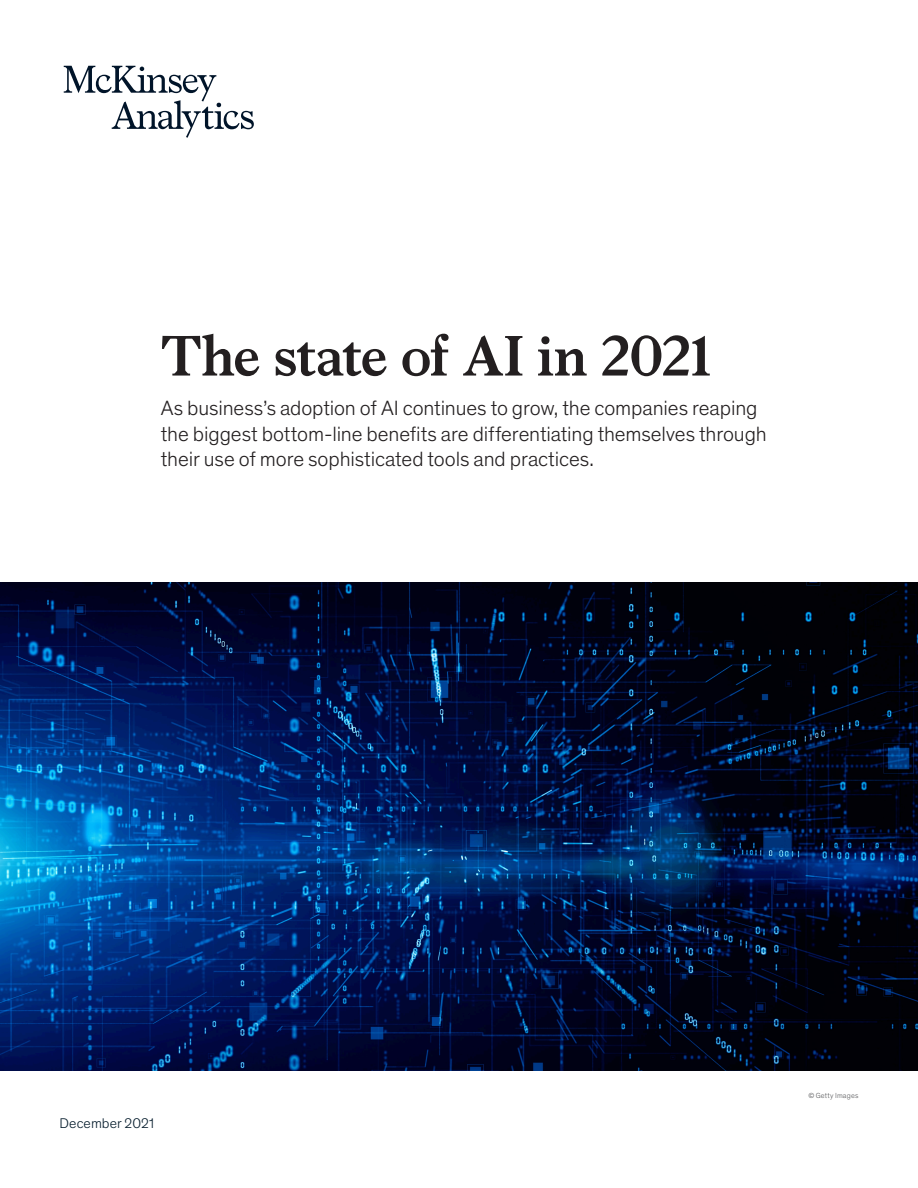
<style>
.page{position:relative;width:918px;height:1188px;background:#fff}
.page>*{position:absolute;margin:0;border:0;box-sizing:border-box;transform-origin:0 0}
.Title_of_article-dee{font:700 57px "Bower";letter-spacing:-.02em;color:#231f20}
.Standfirst-Dek_McKin{font:300 21px/25.5px "Mc Kinsey Sans";letter-spacing:-.005em;color:#231f20}
.Cover_date_-_Deep_bl{font:300 14.25px "Mc Kinsey Sans";letter-spacing:.005em;color:#051c2c}
.Art_Photo_credit{font:300 7.5px "Mc Kinsey Sans";letter-spacing:.025em;color:#57585a}
</style>
<div class="page">
<img style="left:0;top:582px;width:918px;height:488px">
<svg style="left:64px;top:66px;width:190px;height:72px"></svg>
<p class="Title_of_article-dee" style="left:161px;top:314px;width:552px">The state of AI in 2021</p>
<p class="Standfirst-Dek_McKin" style="left:161px;top:395px;width:607px">As business’s adoption of AI continues to grow, the companies reaping the biggest bottom-line benefits are differentiating themselves through their use of more sophisticated tools and practices.</p>
<p class="Cover_date_-_Deep_bl" style="left:60px;top:1113px;width:96px">December 2021</p>
<p class="Art_Photo_credit" style="left:808px;top:1090px;width:52px">© Getty Images</p>
</div>
